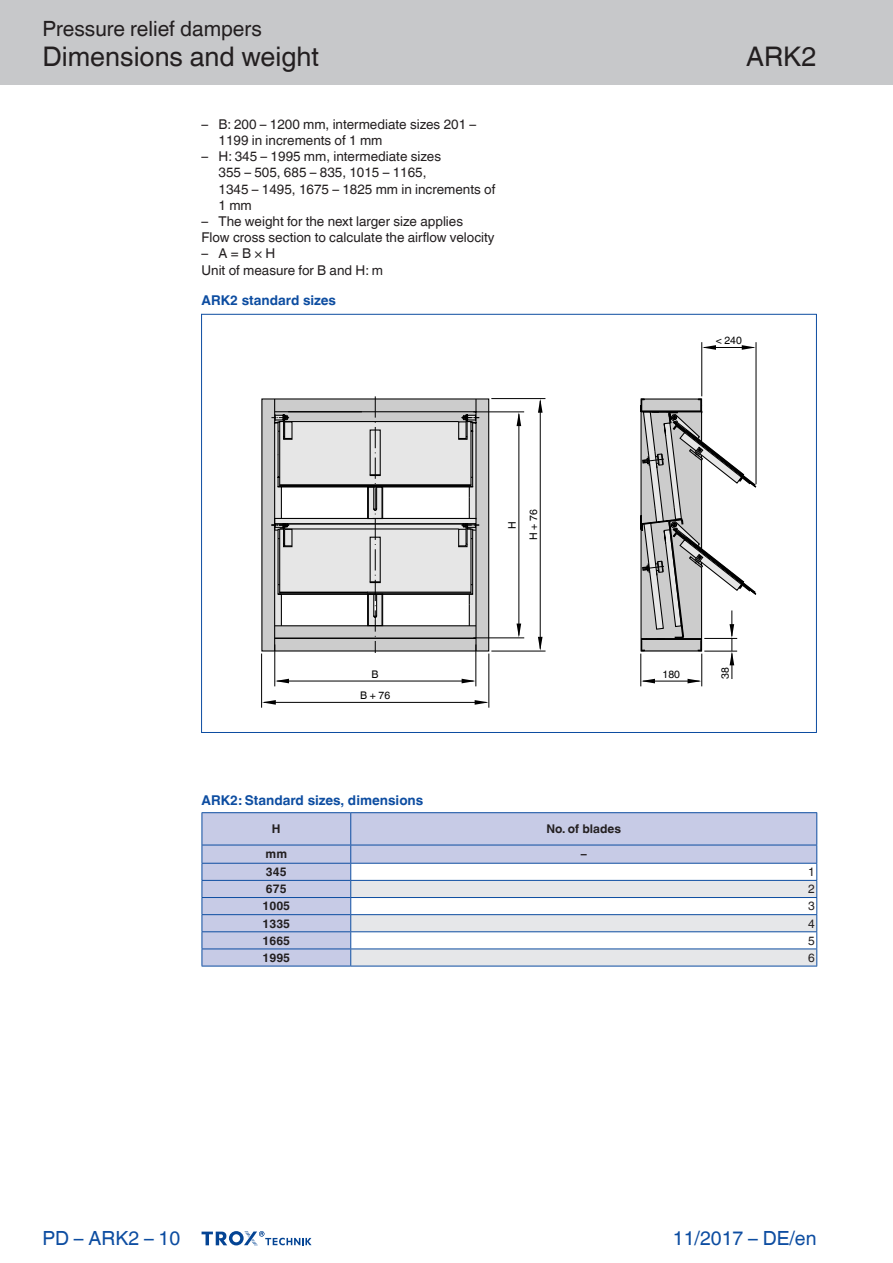
<style>
.page{position:relative;width:893px;height:1263px;background:#fff}
.page>*{position:absolute;margin:0;border:0;box-sizing:border-box;transform-origin:0 0}
.t1{font:27px "TROX Helvetica";color:#231f20}
.t2{font:21px "TROX Helvetica";color:#231f20}
.t3{font:19.5px "TROX Helvetica";color:#0d4da1}
.t4{font:13.5px/16.2px "TROX Helvetica";color:#231f20}
.t5{font:700 13.5px "TROX Helvetica";color:#0d4da1}
.t6{font:700 12px "TROX Helvetica";color:#231f20}
.t7{font:12px "TROX Helvetica";color:#231f20}
.t8{font:10.5px "TROX Helvetica";color:#000}
</style>
<div class="page">
<div style="left:0;top:0;width:893px;height:85px;background:#c7c8ca"></div>
<svg style="left:202px;top:1231px;width:110px;height:15px"></svg>
<div style="left:203px;top:813px;width:59px;height:153px;background:#c7cbe6"></div>
<hr style="left:202px;top:813px;width:1px;height:32px;background:#0d4da1">
<hr style="left:202px;top:812px;width:149px;height:1px;background:#0d4da1">
<hr style="left:202px;top:845px;width:149px;height:1px;background:#0d4da1">
<hr style="left:202px;top:863px;width:149px;height:1px;background:#0d4da1">
<hr style="left:202px;top:880px;width:149px;height:1px;background:#0d4da1">
<hr style="left:202px;top:897px;width:149px;height:1px;background:#0d4da1">
<hr style="left:202px;top:914px;width:149px;height:1px;background:#0d4da1">
<hr style="left:202px;top:931px;width:149px;height:1px;background:#0d4da1">
<hr style="left:202px;top:948px;width:149px;height:1px;background:#0d4da1">
<svg style="left:202px;top:845px;width:1px;height:121px"></svg>
<hr style="left:202px;top:966px;width:149px;height:1px;background:#0d4da1">
<hr style="left:701px;top:342px;width:1px;height:54px;background:#000">
<hr style="left:756px;top:342px;width:1px;height:142px;background:#000">
<hr style="left:704px;top:347px;width:50px;height:1px;background:#000">
<svg style="left:742px;top:345px;width:14px;height:5px"></svg>
<svg style="left:702px;top:345px;width:14px;height:5px"></svg>
<hr style="left:261px;top:653px;width:1px;height:55px;background:#000">
<svg style="left:262px;top:396px;width:555px;height:571px"></svg>
<hr style="left:491px;top:651px;width:54px;height:1px;background:#000">
<hr style="left:491px;top:398px;width:54px;height:1px;background:#000">
<hr style="left:201px;top:314px;width:1px;height:419px;background:#0d4da1">
<hr style="left:816px;top:314px;width:1px;height:419px;background:#0d4da1">
<hr style="left:201px;top:314px;width:615px;height:1px;background:#0d4da1">
<hr style="left:201px;top:732px;width:615px;height:1px;background:#0d4da1">
<h2 class="t2" style="left:43px;top:17px;width:221px">Pressure relief dampers</h2>
<h1 class="t1" style="left:43px;top:41px;width:278px">Dimensions and weight</h1>
<p class="t4" style="left:219px;top:116px;width:259px;text-indent:-17px">– B: 200 – 1200 mm, intermediate sizes 201 –<br>1199 in increments of 1 mm</p>
<p class="t4" style="left:219px;top:148px;width:278px;text-indent:-17px">– H: 345 – 1995 mm, intermediate sizes<br>355 – 505, 685 – 835, 1015 – 1165,<br>1345 – 1495, 1675 – 1825 mm in increments of<br>1 mm</p>
<p class="t4" style="left:202px;top:213px;width:295px">– The weight for the next larger size applies<br>Flow cross section to calculate the airflow velocity</p>
<p class="t4" style="left:202px;top:246px;width:183px">– A=B×H<br>Unit of measure for B and H: m</p>
<p class="t5" style="left:202px;top:292px;width:136px">ARK2 standard sizes</p>
<h1 class="t1" style="left:746px;top:41px;width:72px">ARK2</h1>
<p class="t8" style="left:716px;top:334px;width:28px">&lt; 240</p>
<p class="t8" style="left:506px;top:529px;width:9px;rotate:-90deg">H</p>
<p class="t8" style="left:527px;top:540px;width:32px;rotate:-90deg">H + 76</p>
<p class="t8" style="left:371px;top:668px;width:9px">B</p>
<p class="t8" style="left:662px;top:668px;width:19px">180</p>
<p class="t8" style="left:360px;top:689px;width:31px">B + 76</p>
<p class="t8" style="left:719px;top:679px;width:13px;rotate:-90deg">38</p>
<p class="t5" style="left:202px;top:792px;width:223px">ARK2: Standard sizes, dimensions</p>
<p class="t6" style="left:272px;top:821px;width:10px">H</p>
<p class="t6" style="left:546px;top:821px;width:76px">No. of blades</p>
<p class="t6" style="left:266px;top:847px;width:23px">mm</p>
<p class="t6" style="left:581px;top:847px;width:7px">–</p>
<p class="t6" style="left:266px;top:865px;width:22px">345</p>
<p class="t7" style="left:808px;top:865px;width:8px">1</p>
<p class="t6" style="left:266px;top:882px;width:22px">675</p>
<p class="t7" style="left:808px;top:882px;width:8px">2</p>
<p class="t6" style="left:263px;top:899px;width:29px">1005</p>
<p class="t7" style="left:808px;top:899px;width:8px">3</p>
<p class="t6" style="left:263px;top:916px;width:29px">1335</p>
<p class="t7" style="left:808px;top:916px;width:8px">4</p>
<p class="t6" style="left:263px;top:933px;width:29px">1665</p>
<p class="t7" style="left:808px;top:933px;width:8px">5</p>
<p class="t6" style="left:263px;top:951px;width:29px">1995</p>
<p class="t7" style="left:808px;top:951px;width:8px">6</p>
<h3 class="t3" style="left:43px;top:1227px;width:139px">PD – ARK2 – 10</h3>
<h3 class="t3" style="left:673px;top:1227px;width:145px">11/2017 – DE/en</h3>
</div>
